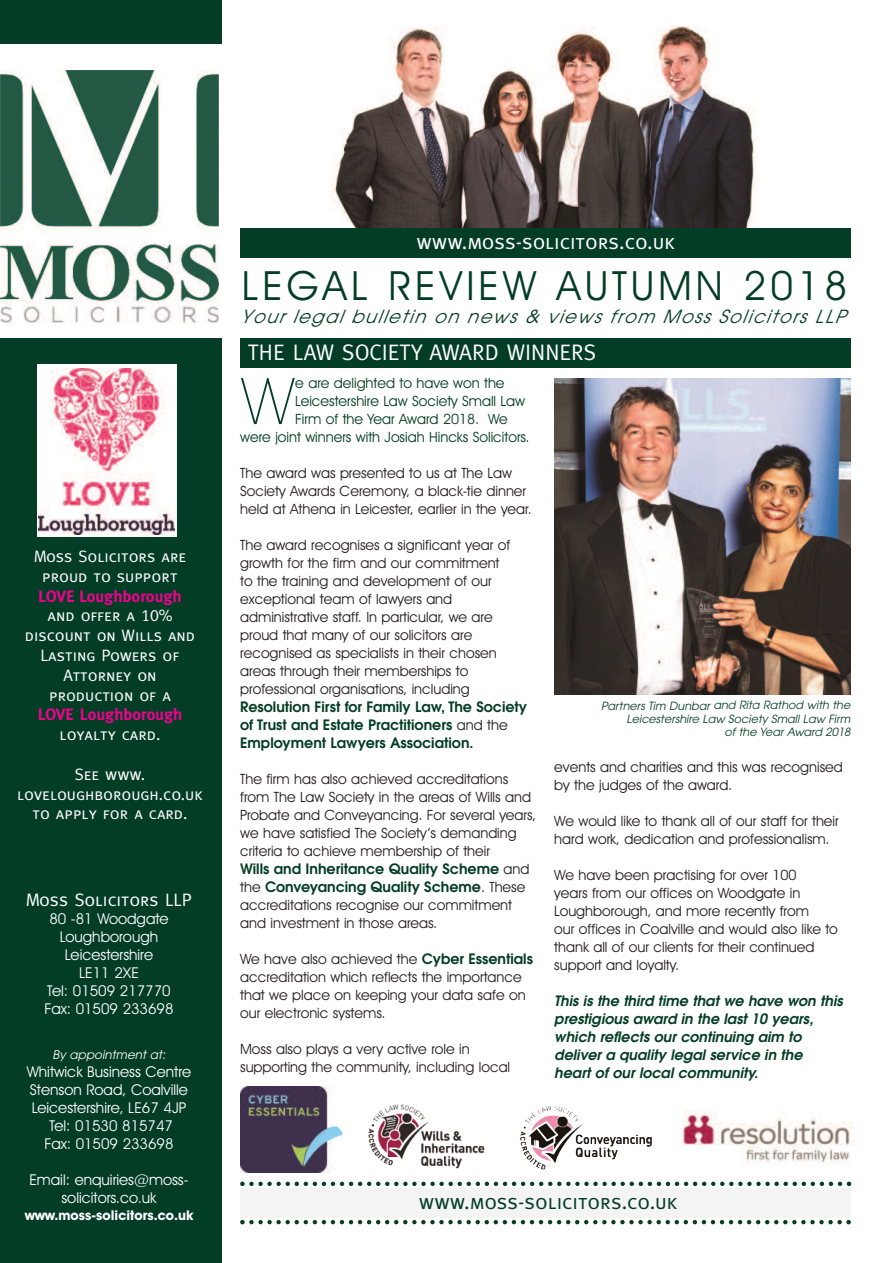
<style>
.page{position:relative;width:893px;height:1263px;background:#fff}
.page>*{position:absolute;margin:0;border:0;box-sizing:border-box;transform-origin:0 0}
.t1{font:200 62.25px "Avant Garde";color:#043d26}
.t2{font:40.5px "Avant Garde IT Cby BT";letter-spacing:.1em;color:#043d26}
.t3{font:22.5px "Meta Caps";color:#fff}
.t4{font:21px "Meta Caps";color:#043d26}
.t5{font:21px "Meta Caps";color:#fff}
.t6{font:italic 18px "Avant Garde";letter-spacing:.09em;color:#043d26}
.t7{font:18px "Meta Caps";color:#fff}
.t8{font:16.5px/19.8px "Meta Caps";color:#fff;text-align:center}
.t9{font:700 16.5px "Meta Plus";color:#ed028c}
.t10{font:700 16.5px "Meta";color:#ed028c}
.t11{font:15px/18px "Avant Garde IT Cby BT";color:#fff;text-align:center}
.t12{font:14.25px/18px "Avant Garde IT Cby BT";color:#231f20}
.t13{font:600 14.25px/18px "Avant Garde";color:#043d26}
.t14{font:italic 600 14.25px/18px "Avant Garde";color:#043d26}
.t15{font:14.25px "Avant Garde IT Cby BT";color:#043d26}
.t16{font:700 13.5px "Avant Garde IT Cby BT";color:#fff}
.t17{font:italic 12px "Avant Garde";color:#fff}
.t18{font:italic 11.25px/13.5px "Avant Garde";color:#043d26;text-align:right}
.s1{font-family:"Avant Garde IT Cby BT";font-weight:400;color:#231f20}
.s2{font-family:"Avant Garde";font-weight:600;color:#043d26}
</style>
<div class="page">
<div style="left:0;top:0;width:222px;height:1263px;background:#043d26"></div>
<div style="left:240px;top:1188px;width:610px;height:30px;background:#f4f4f2"></div>
<div style="left:240px;top:338px;width:610px;height:30px;background:#043d26"></div>
<svg style="left:240px;top:1181px;width:611px;height:5px"></svg>
<svg style="left:240px;top:1220px;width:611px;height:4px"></svg>
<img style="left:330px;top:25px;width:427px;height:203px">
<div style="left:0;top:44px;width:226px;height:293px;background:#fff"></div>
<img style="left:0;top:71px;width:219px;height:251px">
<div style="left:240px;top:228px;width:610px;height:30px;background:#043d26"></div>
<div style="left:37px;top:364px;width:140px;height:172px;background:#fff"></div>
<img style="left:38px;top:369px;width:136px;height:166px">
<img style="left:555px;top:378px;width:295px;height:316px">
<img style="left:683px;top:1110px;width:171px;height:55px">
<img style="left:525px;top:1106px;width:55px;height:62px">
<img style="left:240px;top:1086px;width:102px;height:87px">
<img style="left:368px;top:1104px;width:117px;height:65px">
<p class="t8" style="left:34px;top:546px;width:154px">Moss Solicitors are proud to support</p>
<p class="t9" style="left:38px;top:586px;width:145px">LOVE Loughborough</p>
<p class="t8" style="left:25px;top:606px;width:172px">and offer a 10% discount on Wills and<br>Lasting Powers of<br>Attorney on production of a</p>
<p class="t10" style="left:38px;top:705px;width:146px">LOVE Loughborough</p>
<p class="t8" style="left:60px;top:724px;width:102px">loyalty card.</p>
<p class="t8" style="left:17px;top:764px;width:188px">See www. loveloughborough.co.uk to apply for a card.</p>
<p class="t7" style="left:26px;top:889px;width:168px">Moss Solicitors LLP</p>
<p class="t11" style="left:44px;top:911px;width:131px">80 -81 Woodgate<br>Loughborough<br>Leicestershire<br>LE11 2XE<br>Tel: 01509 217770<br>Fax: 01509 233698</p>
<p class="t17" style="left:52px;top:1050px;width:115px">By appointment at:</p>
<p class="t11" style="left:27px;top:1064px;width:166px">Whitwick Business Centre<br>Stenson Road, Coalville<br>Leicestershire, LE67 4JP<br>Tel: 01530 815747<br>Fax: 01509 233698</p>
<p class="t11" style="left:29px;top:1172px;width:161px">Email: enquiries@moss&shy;solicitors.co.uk</p>
<p class="t16" style="left:25px;top:1210px;width:170px">www.moss-solicitors.co.uk</p>
<h3 class="t5" style="left:416px;top:230px;width:260px">www.moss-solicitors.co.uk</h3>
<h2 class="t2" style="left:242px;top:271px;width:607px">LEGAL REVIEW AUTUMN 2018</h2>
<p class="t6" style="left:240px;top:310px;width:606px">Your legal bulletin on news &amp; views from Moss Solicitors LLP</p>
<h3 class="t3" style="left:248px;top:339px;width:350px">THE LAW SOCIETY AWARD WINNERS</h3>
<h1 class="t1" style="left:240px;top:378px;width:57px">W</h1>
<p class="t15" style="left:295px;top:378px;width:211px">e are delighted to have won the</p>
<p class="t15" style="left:295px;top:396px;width:231px">Leicestershire Law Society Small Law</p>
<p class="t15" style="left:295px;top:414px;width:214px">Firm of the Year Award 2018. We</p>
<p class="t15" style="left:240px;top:432px;width:291px">were joint winners with Josiah Hincks Solicitors.</p>
<p class="t12" style="left:240px;top:465px;width:293px">The award was presented to us at The Law<br>Society Awards Ceremony, a black-tie dinner held at Athena in Leicester, earlier in the year.</p>
<p class="t12" style="left:240px;top:537px;width:272px">The award recognises a significant year of growth for the firm and our commitment to the training and development of our exceptional team of lawyers and administrative staff. In particular, we are proud that many of our solicitors are recognised as specialists in their chosen areas through their memberships to professional organisations, including</p>
<p class="t13" style="left:240px;top:699px;width:288px">Resolution First for Family Law, The Society of Trust and Estate Practitioners <span class="s1">and the<br></span>Employment Lawyers Association.</p>
<p class="t12" style="left:240px;top:771px;width:297px">The firm has also achieved accreditations from The Law Society in the areas of Wills and Probate and Conveyancing. For several years, we have satisfied The Society’s demanding criteria to achieve membership of their</p>
<p class="t13" style="left:240px;top:861px;width:291px">Wills and Inheritance Quality Scheme <span class="s1">and the</span> Conveyancing Quality Scheme<span class="s1">. These</span></p>
<p class="t12" style="left:240px;top:897px;width:273px">accreditations recognise our commitment and investment in those areas.</p>
<p class="t12" style="left:240px;top:951px;width:294px">We have also achieved the <span class="s2">Cyber Essentials </span>accreditation which reflects the importance that we place on keeping your data safe on our electronic systems.</p>
<p class="t12" style="left:240px;top:1041px;width:272px">Moss also plays a very active role in supporting the community, including local</p>
<p class="t18" style="left:601px;top:700px;width:251px">Partners Tim Dunbar and Rita Rathod with the<br>Leicestershire Law Society Small Law Firm<br>of the Year Award 2018</p>
<p class="t12" style="left:554px;top:760px;width:290px">events and charities and this was recognised by the judges of the award.</p>
<p class="t12" style="left:554px;top:814px;width:286px">We would like to thank all of our staff for their hard work, dedication and professionalism.</p>
<p class="t12" style="left:554px;top:868px;width:285px">We have been practising for over 100<br>years from our offices on Woodgate in Loughborough, and more recently from<br>our offices in Coalville and would also like to thank all of our clients for their continued support and loyalty.</p>
<p class="t14" style="left:554px;top:993px;width:290px">This is the third time that we have won this prestigious award in the last 10 years, which reflects our continuing aim to deliver a quality legal service in the<br>heart of our local community.</p>
<h3 class="t4" style="left:419px;top:1189px;width:260px">www.moss-solicitors.co.uk</h3>
</div>
